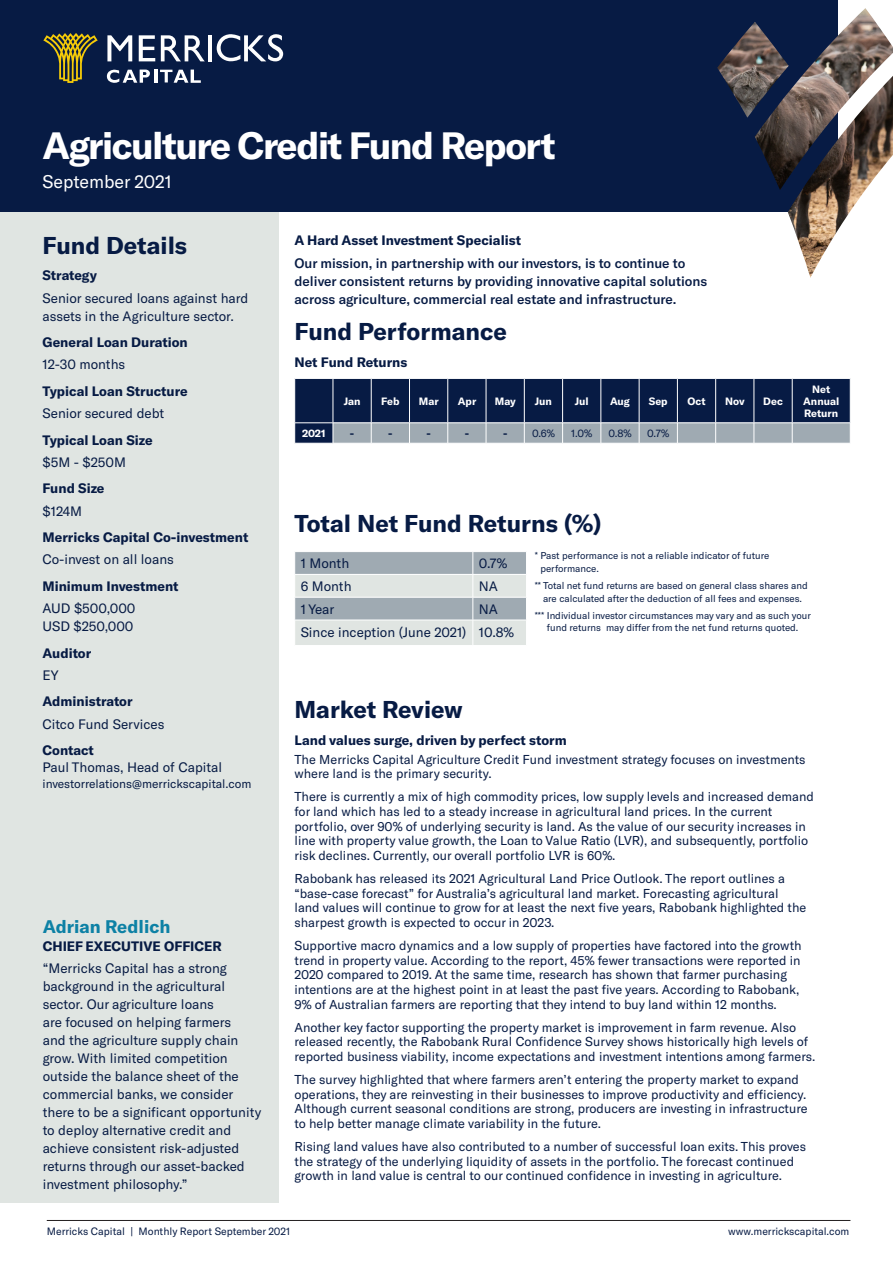
<style>
.page{position:relative;width:893px;height:1263px;background:#fff}
.page>*{position:absolute;margin:0;border:0;box-sizing:border-box;transform-origin:0 0}
.Main_Heading{font:700 37.5px "GT America";letter-spacing:-.04em;color:#fff}
.Sub_Heading{font:700 24px "GT America";color:#071b44}
.Month_Year{font:18px "GT America";color:#fff}
.Profile_Name{font:700 18px "GT America";color:#0d81a5}
.Body_Copy{font:13.5px/18px "GT America";color:#071b44}
.Bold_Body_Copy{font:700 13.5px "GT America";color:#071b44}
.Bold_Body_Copy-2{font:500 13.5px/18px "GT America";color:#071b44}
.Body_Copy-2{font:12.75px/14.7px "GT America";color:#071b44}
.Body_Copy-3{font:12px "GT America";color:#071b44}
.Body_Copy-4{font:10.5px "GT America";color:#071b44}
.Bold_Body_Copy-3{font:700 10.5px/12px "GT America";color:#fff;text-align:center}
.Bold_Body_Copy-4{font:700 10.5px "GT America";color:#071b44}
.Foot_note{font:9.75px/12.8px "GT America";color:#071b44;text-align:center}
</style>
<div class="page">
<hr style="left:47px;top:1220px;width:803px;height:1px;background:#231f20">
<div style="left:0;top:212px;width:278px;height:991px;background:#e0e5e2"></div>
<div style="left:0;top:0;width:838px;height:212px;background:#071b44"></div>
<svg style="left:107px;top:35px;width:25px;height:26px"></svg>
<svg style="left:139px;top:35px;width:16px;height:26px"></svg>
<hr style="left:208px;top:35px;width:4px;height:26px;background:#fefefe">
<svg style="left:161px;top:35px;width:44px;height:26px"></svg>
<svg style="left:217px;top:34px;width:66px;height:27px"></svg>
<hr style="left:154px;top:69px;width:3px;height:14px;background:#fff">
<svg style="left:160px;top:70px;width:41px;height:13px"></svg>
<svg style="left:107px;top:70px;width:43px;height:13px"></svg>
<svg style="left:43px;top:33px;width:55px;height:50px"></svg>
<svg style="left:294px;top:378px;width:557px;height:65px;background:#3f4f6d"></svg>
<svg style="left:295px;top:552px;width:231px;height:93px;background:#c2cacc"></svg>
<img style="left:717px;top:22px;width:38px;height:96px">
<img style="left:755px;top:8px;width:138px;height:182px">
<img style="left:788px;top:76px;width:105px;height:202px">
<p class="Main_Heading" style="left:43px;top:122px;width:514px">Agriculture Credit Fund Report</p>
<p class="Month_Year" style="left:43px;top:171px;width:131px">September 2021</p>
<p class="Sub_Heading" style="left:43px;top:230px;width:146px">Fund Details</p>
<p class="Bold_Body_Copy" style="left:43px;top:267px;width:56px">Strategy</p>
<p class="Body_Copy" style="left:43px;top:289px;width:207px">Senior secured loans against hard assets in the Agriculture sector.</p>
<p class="Bold_Body_Copy" style="left:43px;top:334px;width:147px">General Loan Duration</p>
<p class="Body_Copy" style="left:43px;top:356px;width:84px">12-30 months</p>
<p class="Bold_Body_Copy" style="left:43px;top:383px;width:147px">Typical Loan Structure</p>
<p class="Body_Copy" style="left:43px;top:404px;width:123px">Senior secured debt</p>
<p class="Bold_Body_Copy" style="left:43px;top:431px;width:112px">Typical Loan Size</p>
<p class="Body_Copy" style="left:43px;top:453px;width:85px">$5M - $250M</p>
<p class="Bold_Body_Copy" style="left:43px;top:480px;width:63px">Fund Size</p>
<p class="Body_Copy" style="left:43px;top:502px;width:41px">$124M</p>
<p class="Bold_Body_Copy" style="left:43px;top:529px;width:207px">Merricks Capital Co-investment</p>
<p class="Body_Copy" style="left:43px;top:551px;width:133px">Co-invest on all loans</p>
<p class="Bold_Body_Copy" style="left:43px;top:578px;width:138px">Minimum Investment</p>
<p class="Body_Copy" style="left:43px;top:599px;width:95px">AUD $500,000<br>USD $250,000</p>
<p class="Bold_Body_Copy" style="left:43px;top:644px;width:50px">Auditor</p>
<p class="Body_Copy" style="left:43px;top:666px;width:18px">EY</p>
<p class="Bold_Body_Copy" style="left:43px;top:693px;width:92px">Administrator</p>
<p class="Body_Copy" style="left:43px;top:715px;width:123px">Citco Fund Services</p>
<p class="Bold_Body_Copy" style="left:43px;top:742px;width:53px">Contact</p>
<p class="Body_Copy" style="left:43px;top:758px;width:181px">Paul Thomas, Head of Capital</p>
<p class="Body_Copy-3" style="left:43px;top:777px;width:210px">investorrelations@merrickscapital.com</p>
<p class="Profile_Name" style="left:43px;top:915px;width:129px">Adrian Redlich</p>
<p class="Bold_Body_Copy" style="left:43px;top:937px;width:181px">CHIEF EXECUTIVE OFFICER</p>
<p class="Body_Copy" style="left:43px;top:959px;width:220px">“Merricks Capital has a strong background in the agricultural sector. Our agriculture loans<br>are focused on helping farmers<br>and the agriculture supply chain grow. With limited competition outside the balance sheet of the commercial banks, we consider there to be a significant opportunity to deploy alternative credit and achieve consistent risk-adjusted returns through our asset-backed investment philosophy.”</p>
<p class="Bold_Body_Copy" style="left:294px;top:232px;width:228px">A Hard Asset Investment Specialist</p>
<p class="Bold_Body_Copy-2" style="left:294px;top:254px;width:414px">Our mission, in partnership with our investors, is to continue to deliver consistent returns by providing innovative capital solutions across agriculture, commercial real estate and infrastructure.</p>
<p class="Sub_Heading" style="left:294px;top:316px;width:214px">Fund Performance</p>
<p class="Bold_Body_Copy" style="left:294px;top:353px;width:114px">Net Fund Returns</p>
<p class="Bold_Body_Copy-3" style="left:344px;top:395px;width:18px">Jan</p>
<p class="Bold_Body_Copy-3" style="left:381px;top:395px;width:20px">Feb</p>
<p class="Bold_Body_Copy-3" style="left:419px;top:395px;width:21px">Mar</p>
<p class="Bold_Body_Copy-3" style="left:458px;top:395px;width:20px">Apr</p>
<p class="Bold_Body_Copy-3" style="left:495px;top:395px;width:22px">May</p>
<p class="Bold_Body_Copy-3" style="left:535px;top:395px;width:19px">Jun</p>
<p class="Bold_Body_Copy-3" style="left:575px;top:395px;width:15px">Jul</p>
<p class="Bold_Body_Copy-3" style="left:610px;top:395px;width:21px">Aug</p>
<p class="Bold_Body_Copy-3" style="left:649px;top:395px;width:20px">Sep</p>
<p class="Bold_Body_Copy-3" style="left:688px;top:395px;width:19px">Oct</p>
<p class="Bold_Body_Copy-3" style="left:725px;top:395px;width:21px">Nov</p>
<p class="Bold_Body_Copy-3" style="left:763px;top:395px;width:21px">Dec</p>
<p class="Bold_Body_Copy-3" style="left:302px;top:427px;width:25px">2021</p>
<p class="Bold_Body_Copy-4" style="left:350px;top:427px;width:6px">-</p>
<p class="Bold_Body_Copy-4" style="left:388px;top:427px;width:6px">-</p>
<p class="Bold_Body_Copy-4" style="left:426px;top:427px;width:6px">-</p>
<p class="Bold_Body_Copy-4" style="left:465px;top:427px;width:6px">-</p>
<p class="Bold_Body_Copy-4" style="left:503px;top:427px;width:6px">-</p>
<p class="Body_Copy-4" style="left:532px;top:427px;width:24px">0.6%</p>
<p class="Body_Copy-4" style="left:571px;top:427px;width:23px">1.0%</p>
<p class="Body_Copy-4" style="left:608px;top:427px;width:25px">0.8%</p>
<p class="Body_Copy-4" style="left:647px;top:427px;width:24px">0.7%</p>
<p class="Bold_Body_Copy-3" style="left:803px;top:383px;width:38px">Net<br>Annual<br>Return</p>
<p class="Sub_Heading" style="left:294px;top:509px;width:309px">Total Net Fund Returns (%)</p>
<p class="Body_Copy" style="left:301px;top:555px;width:50px">1 Month</p>
<p class="Body_Copy" style="left:479px;top:555px;width:30px">0.7%</p>
<p class="Body_Copy" style="left:301px;top:577px;width:52px">6 Month</p>
<p class="Body_Copy" style="left:479px;top:577px;width:21px">NA</p>
<p class="Body_Copy" style="left:301px;top:600px;width:35px">1 Year</p>
<p class="Body_Copy" style="left:479px;top:600px;width:21px">NA</p>
<p class="Body_Copy" style="left:301px;top:623px;width:167px">Since inception (June 2021)</p>
<p class="Body_Copy" style="left:479px;top:623px;width:37px">10.8%</p>
<p class="Foot_note" style="left:540px;top:549px;width:230px;text-align:left;text-indent:-6px">* Past performance is not a reliable indicator of future performance.</p>
<p class="Foot_note" style="left:535px;top:579px;width:275px">** Total net fund returns are based on general class shares and are calculated after the deduction of all fees and expenses.</p>
<p class="Foot_note" style="left:535px;top:609px;width:278px">*** Individual investor circumstances may vary and as such your fund returns may differ from the net fund returns quoted.</p>
<p class="Sub_Heading" style="left:294px;top:695px;width:170px">Market Review</p>
<p class="Bold_Body_Copy" style="left:294px;top:732px;width:274px">Land values surge, driven by perfect storm</p>
<p class="Body_Copy-2" style="left:294px;top:752px;width:512px">The Merricks Capital Agriculture Credit Fund investment strategy focuses on investments where land is the primary security.</p>
<p class="Body_Copy-2" style="left:294px;top:790px;width:521px">There is currently a mix of high commodity prices, low supply levels and increased demand for land which has led to a steady increase in agricultural land prices. In the current portfolio, over 90% of underlying security is land. As the value of our security increases in line with property value growth, the Loan to Value Ratio (LVR), and subsequently, portfolio risk declines. Currently, our overall portfolio LVR is 60%.</p>
<p class="Body_Copy-2" style="left:294px;top:871px;width:513px">Rabobank has released its 2021 Agricultural Land Price Outlook. The report outlines a “base-case forecast” for Australia’s agricultural land market. Forecasting agricultural land values will continue to grow for at least the next five years, Rabobank highlighted the sharpest growth is expected to occur in 2023.</p>
<p class="Body_Copy-2" style="left:294px;top:938px;width:509px">Supportive macro dynamics and a low supply of properties have factored into the growth trend in property value. According to the report, 45% fewer transactions were reported in 2020 compared to 2019. At the same time, research has shown that farmer purchasing intentions are at the highest point in at least the past five years. According to Rabobank, 9% of Australian farmers are reporting that they intend to buy land within 12 months.</p>
<p class="Body_Copy-2" style="left:294px;top:1020px;width:522px">Another key factor supporting the property market is improvement in farm revenue. Also released recently, the Rabobank Rural Confidence Survey shows historically high levels of reported business viability, income expectations and investment intentions among farmers.</p>
<p class="Body_Copy-2" style="left:294px;top:1072px;width:515px">The survey highlighted that where farmers aren’t entering the property market to expand operations, they are reinvesting in their businesses to improve productivity and efficiency.<br>Although current seasonal conditions are strong, producers are investing in infrastructure to help better manage climate variability in the future.</p>
<p class="Body_Copy-2" style="left:294px;top:1139px;width:513px">Rising land values have also contributed to a number of successful loan exits. This proves the strategy of the underlying liquidity of assets in the portfolio. The forecast continued growth in land value is central to our continued confidence in investing in agriculture.</p>
<p class="Body_Copy-4" style="left:47px;top:1225px;width:245px">Merricks Capital | Monthly Report September 2021</p>
<p class="Body_Copy-4" style="left:728px;top:1225px;width:123px">www.merrickscapital.com</p>
</div>
